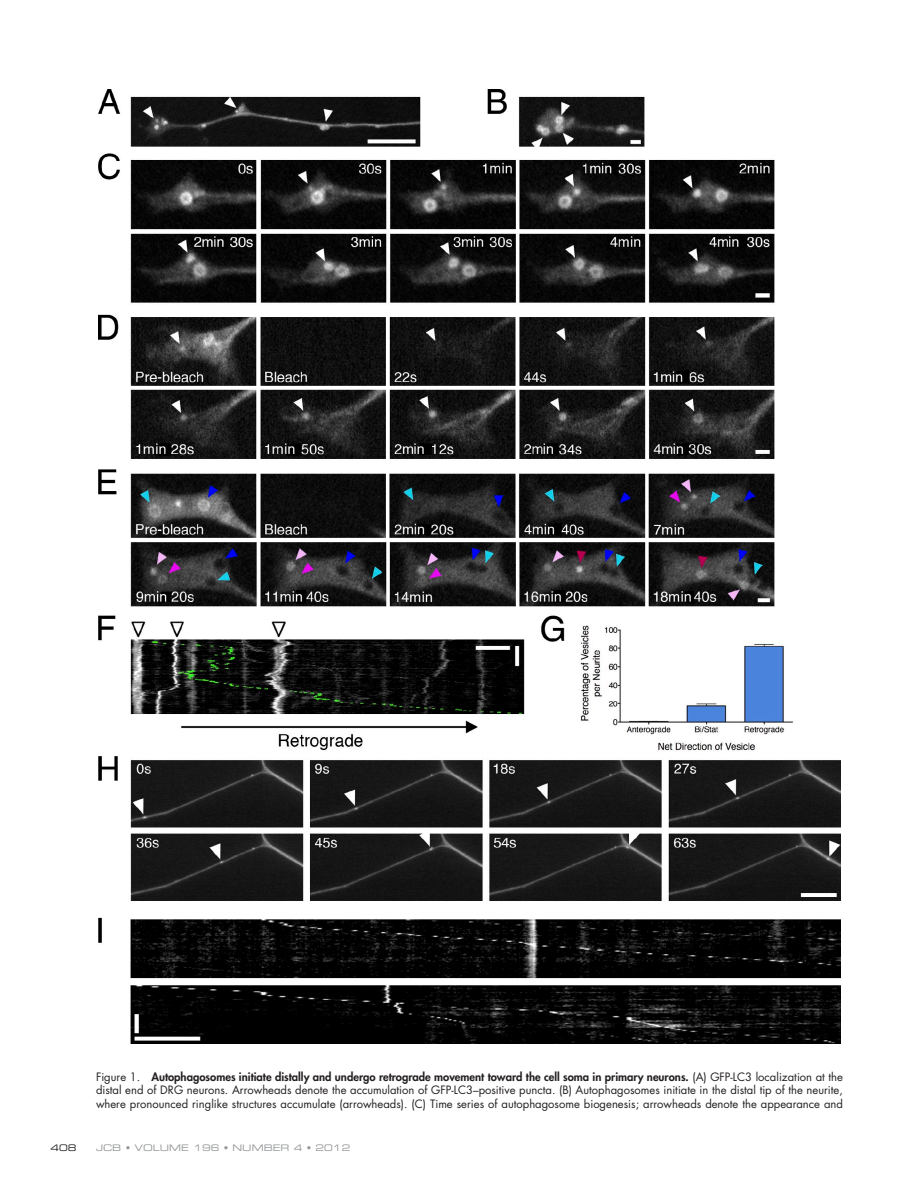
<style>
.page{position:relative;width:918px;height:1188px;background:#fff}
.page>*{position:absolute;margin:0;border:0;box-sizing:border-box;transform-origin:0 0}
.t1{font:11.25px/13.5px "Futura Std";color:#231f20;text-align:justify}
.t2{font:9px "Eurostile LT Std Ex 2";color:#949698}
.t3{font:9px "Eurostile LT Std Ex 2";color:#231f20}
.s1{font-weight:800}
</style>
<div class="page">
<img style="left:98px;top:90px;width:743px;height:954px">
<p class="t1" style="left:96px;top:1070px;width:749px">Figure 1. <span class="s1">Autophagosomes initiate distally and undergo retrograde movement toward the cell soma in primary neurons.</span> (A) GFP-LC3 localization at the distal end of DRG neurons. Arrowheads denote the accumulation of GFP-LC3–positive puncta. (B) Autophagosomes initiate in the distal tip of the neurite, where pronounced ringlike structures accumulate (arrowheads). (C) Time series of autophagosome biogenesis; arrowheads denote the appearance and</p>
<p class="t3" style="left:50px;top:1142px;width:28px">408</p>
<p class="t2" style="left:96px;top:1142px;width:256px">JCB • VOLUME 196 • NUMBER 4 • 2012</p>
</div>
